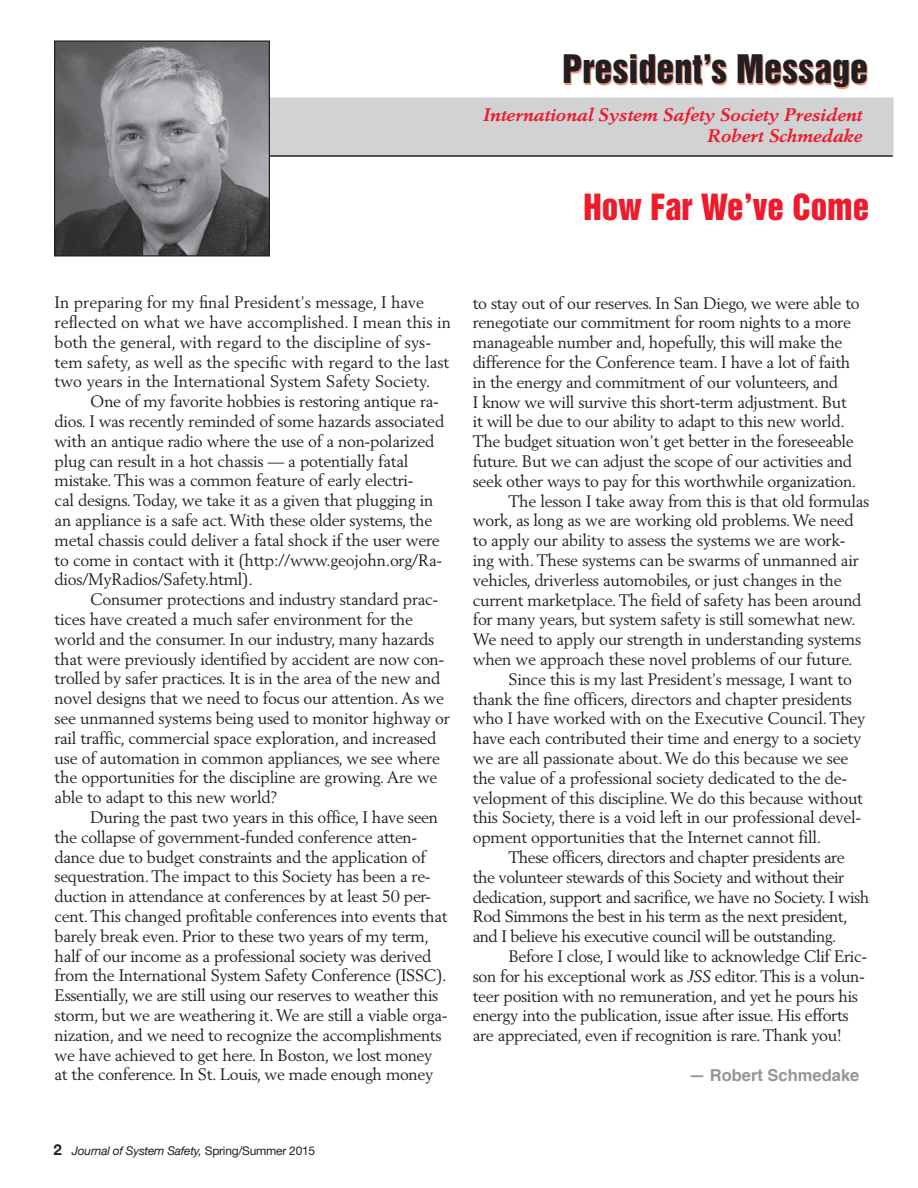
<style>
.page{position:relative;width:918px;height:1188px;background:#fff}
.page>*{position:absolute;margin:0;border:0;box-sizing:border-box;transform-origin:0 0}
.t1{font:36px "Helvetica Inserat";color:#231f20}
.t2{font:33px "Helvetica Inserat";color:#ee1b2c}
.t3{font:italic 700 18px/21.6px "Berling";color:#ee1b2c;text-align:right;scale:1.05 1}
.t4{font:16.5px/19.8px "Berling";letter-spacing:-.015em;color:#231f20}
.t5{font:700 16.5px "Helvetica";color:#939598}
.t6{font:italic 12px "Helvetica Neue";letter-spacing:-.02em;color:#231f20}
.s1{font-style:italic}
.s2{font-weight:700;font-style:normal;font-size:15px}
.s3{font-style:normal}
</style>
<div class="page">
<div style="left:54px;top:98px;width:840px;height:58px;background:#d1d2d4"></div>
<hr style="left:55px;top:155px;width:838px;height:2px;background:#231f20">
<img style="left:56px;top:43px;width:212px;height:212px">
<div style="left:54px;top:41px;width:216px;height:216px;border:1px solid #231f20"></div>
<h1 class="t1" style="left:563px;top:47px;width:307px">President’s Message</h1>
<p class="t3" style="left:483px;top:103px;width:362px">International System Safety Society President<br>Robert Schmedake</p>
<h2 class="t2" style="left:583px;top:187px;width:287px">How Far We’ve Come</h2>
<p class="t4" style="left:55px;top:292px;width:398px">In preparing for my final President’s message, I have reflected on what we have accomplished. I mean this in both the general, with regard to the discipline of sys&shy;tem safety, as well as the specific with regard to the last two years in the International System Safety Society.</p>
<p class="t4" style="left:55px;top:391px;width:391px;text-indent:36px">One of my favorite hobbies is restoring antique ra&shy;dios. I was recently reminded of some hazards associated with an antique radio where the use of a non-polarized plug can result in a hot chassis — a potentially fatal mistake. This was a common feature of early electri-<br>cal designs. Today, we take it as a given that plugging in an appliance is a safe act. With these older systems, the metal chassis could deliver a fatal shock if the user were to come in contact with it (http://www.geojohn.org/Ra&shy;dios/MyRadios/Safety.html).</p>
<p class="t4" style="left:55px;top:589px;width:397px;text-indent:36px">Consumer protections and industry standard prac&shy;tices have created a much safer environment for the world and the consumer. In our industry, many hazards that were previously identified by accident are now con&shy;trolled by safer practices. It is in the area of the new and novel designs that we need to focus our attention. As we see unmanned systems being used to monitor highway or rail traffic, commercial space exploration, and increased use of automation in common appliances, we see where the opportunities for the discipline are growing. Are we able to adapt to this new world?</p>
<p class="t4" style="left:55px;top:807px;width:394px;text-indent:36px">During the past two years in this office, I have seen the collapse of government-funded conference atten&shy;dance due to budget constraints and the application of sequestration. The impact to this Society has been a re&shy;duction in attendance at conferences by at least 50 per&shy;cent. This changed profitable conferences into events that barely break even. Prior to these two years of my term, half of our income as a professional society was derived from the International System Safety Conference (ISSC).<br>Essentially, we are still using our reserves to weather this storm, but we are weathering it. We are still a viable orga&shy;nization, and we need to recognize the accomplishments we have achieved to get here. In Boston, we lost money at the conference. In St. Louis, we made enough money</p>
<p class="t4" style="left:473px;top:293px;width:388px">to stay out of our reserves. In San Diego, we were able to</p>
<p class="t4" style="left:473px;top:312px;width:380px">renegotiate our commitment for room nights to a more</p>
<p class="t4" style="left:473px;top:332px;width:371px">manageable number and, hopefully, this will make the</p>
<p class="t4" style="left:473px;top:352px;width:379px">difference for the Conference team. I have a lot of faith</p>
<p class="t4" style="left:473px;top:372px;width:367px">in the energy and commitment of our volunteers, and</p>
<p class="t4" style="left:473px;top:392px;width:376px">I know we will survive this short-term adjustment. But</p>
<p class="t4" style="left:473px;top:411px;width:374px">it will be due to our ability to adapt to this new world.</p>
<p class="t4" style="left:473px;top:431px;width:382px">The budget situation won’t get better in the foreseeable</p>
<p class="t4" style="left:473px;top:451px;width:381px">future. But we can adjust the scope of our activities and</p>
<p class="t4" style="left:473px;top:471px;width:385px">seek other ways to pay for this worthwhile organization.</p>
<p class="t4" style="left:508px;top:491px;width:362px">The lesson I take away from this is that old formulas</p>
<p class="t4" style="left:473px;top:510px;width:382px">work, as long as we are working old problems. We need</p>
<p class="t4" style="left:473px;top:530px;width:374px">to apply our ability to assess the systems we are work-</p>
<p class="t4" style="left:473px;top:550px;width:388px">ing with. These systems can be swarms of unmanned air</p>
<p class="t4" style="left:473px;top:570px;width:370px">vehicles, driverless automobiles, or just changes in the</p>
<p class="t4" style="left:473px;top:590px;width:390px">current marketplace. The field of safety has been around</p>
<p class="t4" style="left:473px;top:609px;width:385px">for many years, but system safety is still somewhat new.</p>
<p class="t4" style="left:473px;top:629px;width:390px">We need to apply our strength in understanding systems</p>
<p class="t4" style="left:473px;top:649px;width:382px">when we approach these novel problems of our future.</p>
<p class="t4" style="left:508px;top:669px;width:345px">Since this is my last President’s message, I want to</p>
<p class="t4" style="left:473px;top:689px;width:381px">thank the fine officers, directors and chapter presidents</p>
<p class="t4" style="left:473px;top:708px;width:394px">who I have worked with on the Executive Council. They</p>
<p class="t4" style="left:473px;top:728px;width:390px">have each contributed their time and energy to a society</p>
<p class="t4" style="left:473px;top:748px;width:377px">we are all passionate about. We do this because we see</p>
<p class="t4" style="left:473px;top:768px;width:376px">the value of a professional society dedicated to the de-</p>
<p class="t4" style="left:473px;top:788px;width:392px">velopment of this discipline. We do this because without</p>
<p class="t4" style="left:473px;top:807px;width:390px">this Society, there is a void left in our professional devel-</p>
<p class="t4" style="left:473px;top:827px;width:350px">opment opportunities that the Internet cannot fill.</p>
<p class="t4" style="left:508px;top:847px;width:338px">These officers, directors and chapter presidents are</p>
<p class="t4" style="left:473px;top:867px;width:373px">the volunteer stewards of this Society and without their</p>
<p class="t4" style="left:473px;top:887px;width:398px">dedication, support and sacrifice, we have no Society. I wish</p>
<p class="t4" style="left:473px;top:906px;width:377px">Rod Simmons the best in his term as the next president,</p>
<p class="t4" style="left:473px;top:926px;width:365px">and I believe his executive council will be outstanding.</p>
<p class="t4" style="left:508px;top:946px;width:360px">Before I close, I would like to acknowledge Clif Eric-</p>
<p class="t4" style="left:473px;top:966px;width:394px">son for his exceptional work as <span class="s1">JSS</span> editor. This is a volun-</p>
<p class="t4" style="left:473px;top:986px;width:387px">teer position with no remuneration, and yet he pours his</p>
<p class="t4" style="left:473px;top:1005px;width:377px">energy into the publication, issue after issue. His efforts</p>
<p class="t4" style="left:473px;top:1025px;width:371px">are appreciated, even if recognition is rare. Thank you!</p>
<p class="t5" style="left:689px;top:1062px;width:172px">— Robert Schmedake</p>
<p class="t6" style="left:53px;top:1142px;width:263px"><span class="s2">2</span> Journal of System Safety, <span class="s3">Spring/Summer 2015</span></p>
</div>
